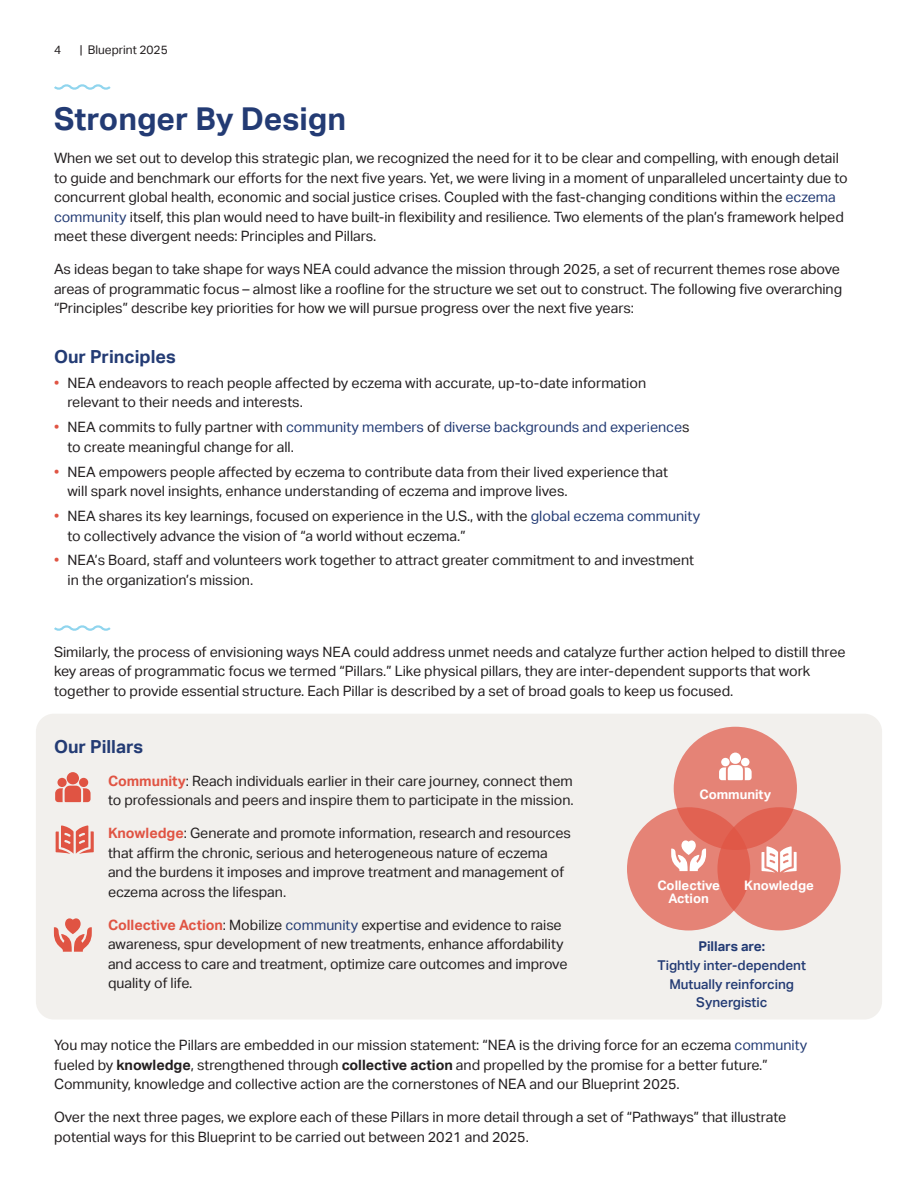
<style>
.page{position:relative;width:918px;height:1188px;background:#fff}
.page>*{position:absolute;margin:0;border:0;box-sizing:border-box;transform-origin:0 0}
.Headline{font:700 31.5px "Aktiv Grotesk";color:#233b74}
.Subhead_dark_blue{font:700 18px "Aktiv Grotesk";color:#233b74}
.Body_Copy_9_5{font:14.25px/19.5px "Aktiv Grotesk";color:#231f20}
.Body_Copy_9_5-2{font:500 13.5px "Aktiv Grotesk";color:#233b74}
.Body_Copy_9_5-3{font:700 13.5px "Aktiv Grotesk";color:#233b74}
.Body_Copy_9_5-4{font:700 13.05px "Aktiv Grotesk";color:#fff}
.t1{font:12px "Aktiv Grotesk";color:#231f20}
.s1{color:#233b74}
.s2{color:#e05443}
.s3{font-weight:700;color:#e05443}
.s4{font-weight:700}
</style>
<div class="page">
<div style="left:36px;top:714px;width:846px;height:306px;background:#f2f0ed;border-radius:18px"></div>
<svg style="left:54px;top:84px;width:57px;height:6px"></svg>
<svg style="left:54px;top:625px;width:57px;height:6px"></svg>
<svg style="left:55px;top:772px;width:36px;height:30px"></svg>
<svg style="left:54px;top:918px;width:38px;height:34px"></svg>
<svg style="left:56px;top:825px;width:38px;height:29px"></svg>
<div style="left:674px;top:727px;width:123px;height:123px;background:#e58376;border-radius:50%"></div>
<svg style="left:627px;top:807px;width:123px;height:123px;fill:#e58376"></svg>
<svg style="left:717px;top:807px;width:124px;height:123px;fill:#e58376"></svg>
<svg style="left:719px;top:753px;width:33px;height:27px"></svg>
<svg style="left:671px;top:840px;width:35px;height:31px"></svg>
<svg style="left:762px;top:846px;width:35px;height:27px"></svg>
<p class="t1" style="left:54px;top:43px;width:9px">4</p>
<p class="t1" style="left:80px;top:43px;width:89px">| Blueprint 2025</p>
<p class="Headline" style="left:54px;top:101px;width:294px">Stronger By Design</p>
<p class="Body_Copy_9_5" style="left:54px;top:149px;width:795px">When we set out to develop this strategic plan, we recognized the need for it to be clear and compelling, with enough detail to guide and benchmark our efforts for the next five years. Yet, we were living in a moment of unparalleled uncertainty due to concurrent global health, economic and social justice crises. Coupled with the fast-changing conditions within the <span class="s1">eczema community</span> itself, this plan would need to have built-in flexibility and resilience. Two elements of the plan’s framework helped meet these divergent needs: Principles and Pillars.</p>
<p class="Body_Copy_9_5" style="left:54px;top:260px;width:790px">As ideas began to take shape for ways NEA could advance the mission through 2025, a set of recurrent themes rose above areas of programmatic focus – almost like a roofline for the structure we set out to construct. The following five overarching “Principles” describe key priorities for how we will pursue progress over the next five years:</p>
<p class="Subhead_dark_blue" style="left:54px;top:346px;width:123px">Our Principles</p>
<p class="Body_Copy_9_5" style="left:68px;top:373px;width:580px;text-indent:-14px"><span class="s2">•</span> NEA endeavors to reach people affected by eczema with accurate, up-to-date information relevant to their needs and interests.</p>
<p class="Body_Copy_9_5" style="left:68px;top:418px;width:624px;text-indent:-14px"><span class="s2">•</span> NEA commits to fully partner with <span class="s1">community members</span> of <span class="s1">diverse backgrounds and experience</span>s to create meaningful change for all.</p>
<p class="Body_Copy_9_5" style="left:68px;top:462px;width:602px;text-indent:-14px"><span class="s2">•</span> NEA empowers people affected by eczema to contribute data from their lived experience that will spark novel insights, enhance understanding of eczema and improve lives.</p>
<p class="Body_Copy_9_5" style="left:68px;top:506px;width:634px;text-indent:-14px"><span class="s2">•</span> NEA shares its key learnings, focused on experience in the U.S., with the <span class="s1">global eczema community </span>to collectively advance the vision of “a world without eczema.”</p>
<p class="Body_Copy_9_5" style="left:68px;top:551px;width:628px;text-indent:-14px"><span class="s2">•</span> NEA’s Board, staff and volunteers work together to attract greater commitment to and investment in the organization’s mission.</p>
<p class="Body_Copy_9_5" style="left:54px;top:642px;width:793px">Similarly, the process of envisioning ways NEA could address unmet needs and catalyze further action helped to distill three key areas of programmatic focus we termed “Pillars.” Like physical pillars, they are inter-dependent supports that work together to provide essential structure. Each Pillar is described by a set of broad goals to keep us focused.</p>
<p class="Subhead_dark_blue" style="left:54px;top:736px;width:91px">Our Pillars</p>
<p class="Body_Copy_9_5" style="left:108px;top:771px;width:467px"><span class="s3">Community</span>: Reach individuals earlier in their care journey, connect them to professionals and peers and inspire them to participate in the mission.</p>
<p class="Body_Copy_9_5" style="left:108px;top:824px;width:464px"><span class="s3">Knowledge</span>: Generate and promote information, research and resources that affirm the chronic, serious and heterogeneous nature of eczema and the burdens it imposes and improve treatment and management of eczema across the lifespan.</p>
<p class="Body_Copy_9_5" style="left:108px;top:915px;width:461px"><span class="s3">Collective Action</span>: Mobilize <span class="s1">community</span> expertise and evidence to raise awareness, spur development of new treatments, enhance affordability and access to care and treatment, optimize care outcomes and improve quality of life.</p>
<p class="Body_Copy_9_5-4" style="left:699px;top:787px;width:73px">Community</p>
<p class="Body_Copy_9_5-4" style="left:657px;top:877px;width:64px">Collective</p>
<p class="Body_Copy_9_5-4" style="left:744px;top:877px;width:71px">Knowledge</p>
<p class="Body_Copy_9_5-4" style="left:668px;top:891px;width:42px">Action</p>
<p class="Body_Copy_9_5-3" style="left:698px;top:939px;width:68px">Pillars are:</p>
<p class="Body_Copy_9_5-2" style="left:658px;top:958px;width:150px">Tightly inter-dependent</p>
<p class="Body_Copy_9_5-2" style="left:669px;top:976px;width:126px">Mutually reinforcing</p>
<p class="Body_Copy_9_5-2" style="left:696px;top:994px;width:73px">Synergistic</p>
<p class="Body_Copy_9_5" style="left:54px;top:1036px;width:755px">You may notice the Pillars are embedded in our mission statement: “NEA is the driving force for an eczema <span class="s1">community </span>fueled by <span class="s4">knowledge</span>, strengthened through <span class="s4">collective action</span> and propelled by the promise for a better future.”<br>Community, knowledge and collective action are the cornerstones of NEA and our Blueprint 2025.</p>
<p class="Body_Copy_9_5" style="left:54px;top:1108px;width:734px">Over the next three pages, we explore each of these Pillars in more detail through a set of “Pathways” that illustrate potential ways for this Blueprint to be carried out between 2021 and 2025.</p>
</div>
